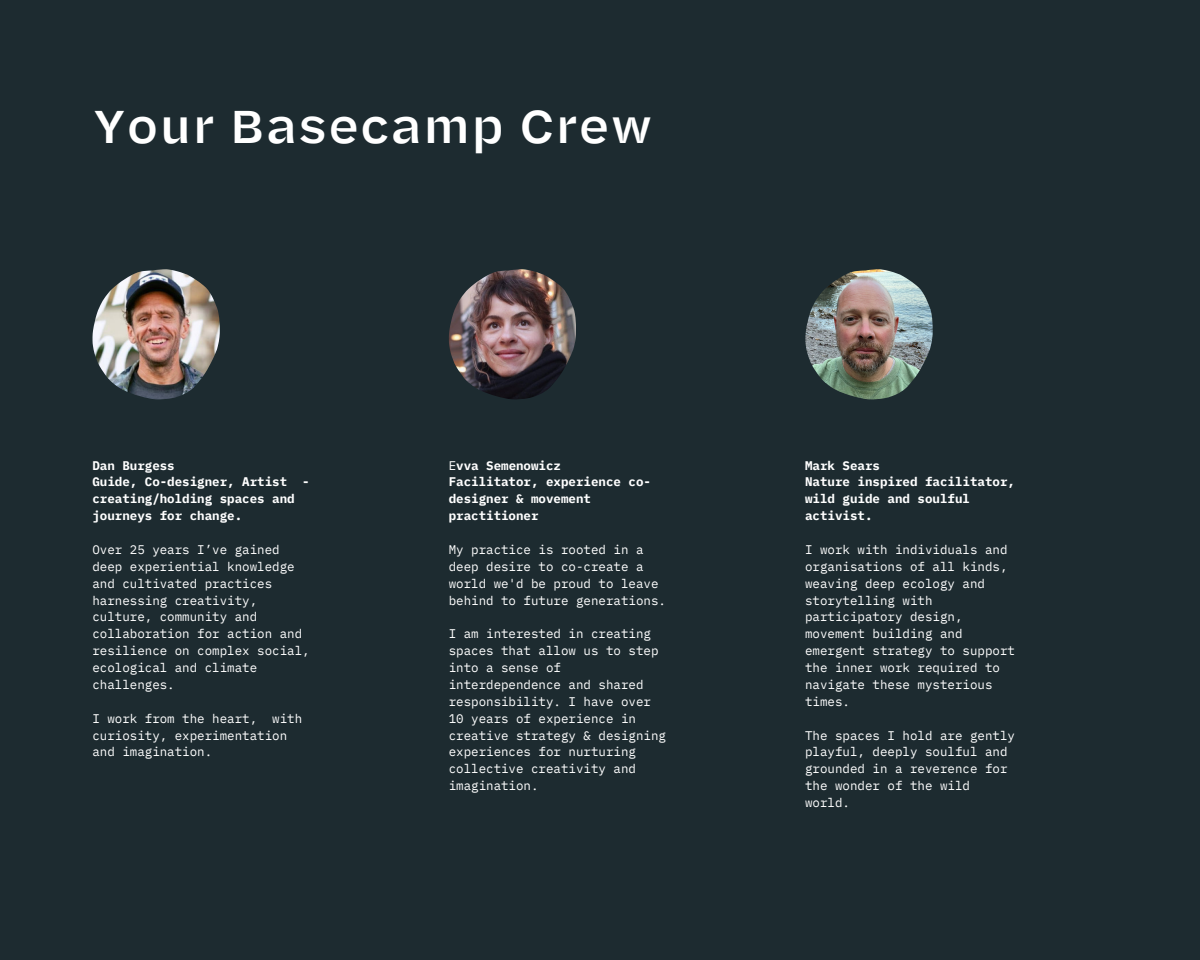
<style>
.page{position:relative;width:1200px;height:960px;background:#1d2b30}
.page>*{position:absolute;margin:0;border:0;box-sizing:border-box;transform-origin:0 0}
.t1{font:500 48.38px "Halyard Micro";color:#fff}
.t2{font:12.5px/16.9px "IBM Plex Mono";color:#fff}
.t3{font:700 12.5px/16.9px "IBM Plex Mono";color:#fff}
.s1{font-weight:400}
</style>
<div class="page">
<img style="left:93px;top:269px;width:127px;height:131px">
<img style="left:449px;top:269px;width:127px;height:131px">
<img style="left:805px;top:269px;width:127px;height:131px">
<p class="t1" style="left:92px;top:91px;width:562px">Your Basecamp Crew</p>
<p class="t3" style="left:92px;top:456px;width:84px">Dan Burgess</p>
<p class="t3" style="left:92px;top:473px;width:219px">Guide, Co-designer, Artist - creating/holding spaces and journeys for change.</p>
<p class="t2" style="left:92px;top:541px;width:219px">Over 25 years I’ve gained deep experiential knowledge and cultivated practices harnessing creativity, culture, community and collaboration for action and resilience on complex social, ecological and climate challenges.</p>
<p class="t2" style="left:92px;top:710px;width:211px">I work from the heart, with curiosity, experimentation and imagination.</p>
<p class="t3" style="left:449px;top:456px;width:114px"><span class="s1">E</span>vva Semenowicz</p>
<p class="t3" style="left:449px;top:473px;width:204px">Facilitator, experience co&shy;designer &amp; movement practitioner</p>
<p class="t2" style="left:449px;top:541px;width:219px">My practice is rooted in a deep desire to co-create a world we'd be proud to leave behind to future generations.</p>
<p class="t2" style="left:449px;top:625px;width:219px">I am interested in creating spaces that allow us to step into a sense of interdependence and shared responsibility. I have over<br>10 years of experience in creative strategy &amp; designing experiences for nurturing collective creativity and imagination.</p>
<p class="t3" style="left:805px;top:456px;width:76px">Mark Sears</p>
<p class="t3" style="left:805px;top:473px;width:211px">Nature inspired facilitator, wild guide and soulful activist.</p>
<p class="t2" style="left:805px;top:541px;width:211px">I work with individuals and organisations of all kinds, weaving deep ecology and storytelling with participatory design, movement building and emergent strategy to support the inner work required to navigate these mysterious times.</p>
<p class="t2" style="left:805px;top:726px;width:211px">The spaces I hold are gently playful, deeply soulful and grounded in a reverence for the wonder of the wild world.</p>
</div>
